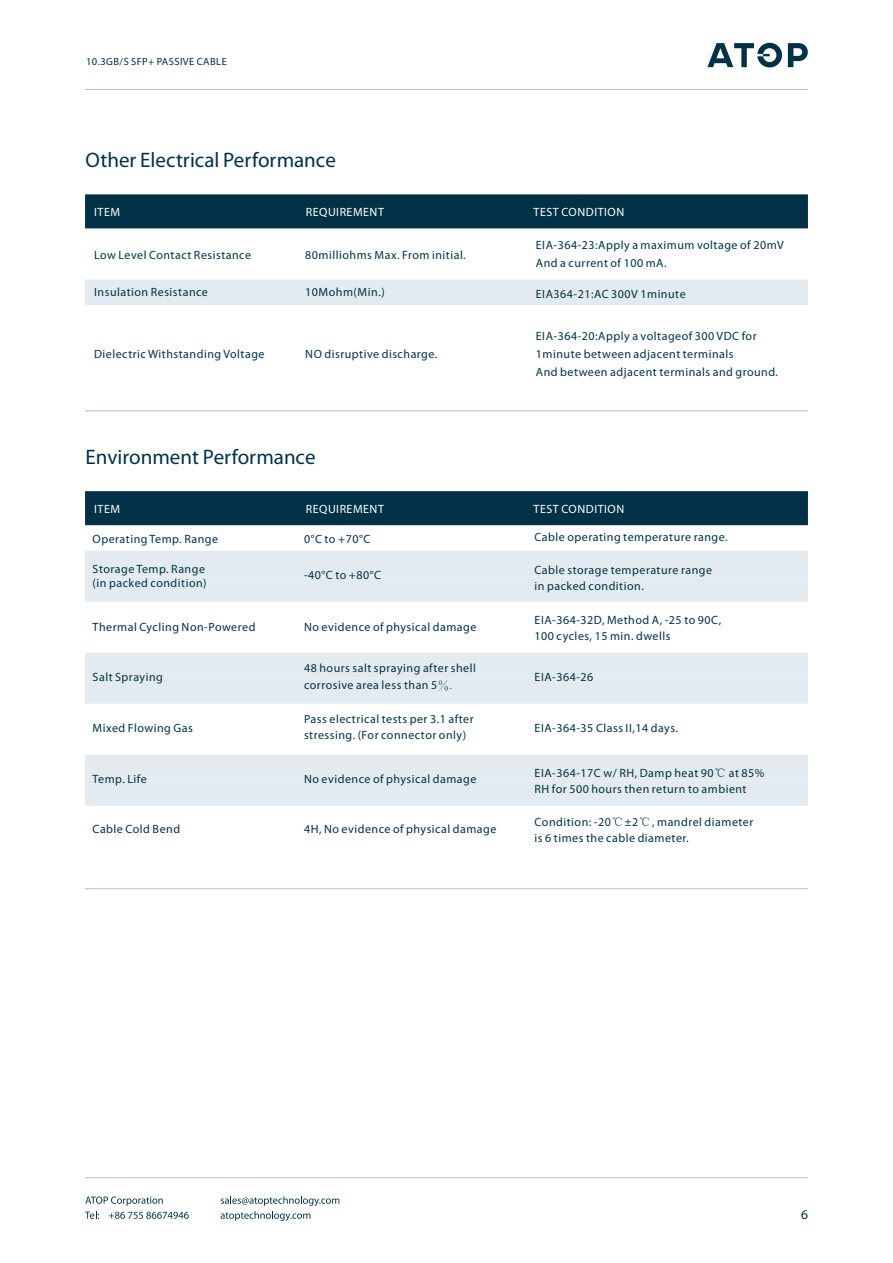
<style>
.page{position:relative;width:893px;height:1263px;background:#fff}
.page>*{position:absolute;margin:0;border:0;box-sizing:border-box;transform-origin:0 0}
.t1{font:21px "Myriad Pro";color:#003146}
.t2{font:13.5px "Myriad Pro";color:#003146}
.t3{font:12px/16.2px "Myriad Pro";letter-spacing:.04em;color:#003146}
.t4{font:12px "Myriad Pro";letter-spacing:.04em;color:#fff}
.t5{font:10.5px "Myriad Pro";letter-spacing:.04em;color:#003146}
.s1{font-family:"Adobe Song Std";font-weight:300}
.s2{font-family:"Sim Sun"}
</style>
<div class="page">
<div style="left:85px;top:755px;width:723px;height:51px;background:#e4ebf0"></div>
<svg style="left:85px;top:551px;width:723px;height:153px"></svg>
<div style="left:85px;top:194px;width:723px;height:34px;background:#003146"></div>
<div style="left:85px;top:279px;width:723px;height:26px;background:#e4ebf0"></div>
<hr style="left:85px;top:411px;width:723px;height:1px;background:#aec1cd">
<div style="left:85px;top:491px;width:723px;height:34px;background:#003146"></div>
<hr style="left:85px;top:888px;width:723px;height:1px;background:#aec1cd">
<hr style="left:85px;top:89px;width:723px;height:1px;background:#aec1cd">
<svg style="left:707px;top:43px;width:101px;height:24px"></svg>
<hr style="left:85px;top:1177px;width:723px;height:1px;background:#b0c1cd">
<svg style="left:85px;top:1196px;width:104px;height:23px"></svg>
<svg style="left:221px;top:1196px;width:118px;height:25px"></svg>
<p class="t5" style="left:86px;top:57px;width:142px">10.3GB/S SFP+ PASSIVE CABLE</p>
<h1 class="t1" style="left:86px;top:151px;width:252px">Other Electrical Performance</h1>
<p class="t4" style="left:94px;top:207px;width:27px">ITEM</p>
<p class="t4" style="left:306px;top:207px;width:80px">REQUIREMENT</p>
<p class="t4" style="left:534px;top:207px;width:92px">TEST CONDITION</p>
<p class="t3" style="left:94px;top:248px;width:158px">Low Level Contact Resistance</p>
<p class="t3" style="left:94px;top:285px;width:115px">Insulation Resistance</p>
<p class="t3" style="left:536px;top:237px;width:249px;line-height:18.1px">EIA-364-23:Apply a maximum voltage of 20mV<br>And a current of 100 mA.</p>
<p class="t3" style="left:536px;top:287px;width:151px">EIA364-21:AC 300V 1minute</p>
<p class="t3" style="left:536px;top:328px;width:244px;line-height:18.1px">EIA-364-20:Apply a voltageof 300 VDC for<br>1minute between adjacent terminals<br>And between adjacent terminals and ground.</p>
<p class="t3" style="left:305px;top:248px;width:162px">80milliohms Max. From initial.</p>
<p class="t3" style="left:305px;top:285px;width:81px">10Mohm(Min.)</p>
<p class="t3" style="left:94px;top:346px;width:172px">Dielectric Withstanding Voltage</p>
<p class="t3" style="left:305px;top:346px;width:134px">NO disruptive discharge.</p>
<h1 class="t1" style="left:86px;top:448px;width:231px">Environment Performance</h1>
<p class="t4" style="left:94px;top:504px;width:27px">ITEM</p>
<p class="t4" style="left:306px;top:504px;width:80px">REQUIREMENT</p>
<p class="t4" style="left:534px;top:504px;width:92px">TEST CONDITION</p>
<p class="t3" style="left:93px;top:531px;width:127px">Operating Temp. Range</p>
<p class="t3" style="left:93px;top:563px;width:116px;line-height:13.6px">Storage Temp. Range (in packed condition)</p>
<p class="t3" style="left:93px;top:619px;width:164px">Thermal Cycling Non-Powered</p>
<p class="t3" style="left:93px;top:670px;width:72px">Salt Spraying</p>
<p class="t3" style="left:93px;top:721px;width:102px">Mixed Flowing Gas</p>
<p class="t3" style="left:93px;top:772px;width:56px">Temp. Life</p>
<p class="t3" style="left:93px;top:822px;width:89px">Cable Cold Bend</p>
<p class="t3" style="left:304px;top:532px;width:68px">0°C to +70°C</p>
<p class="t3" style="left:304px;top:568px;width:79px">-40°C to +80°C</p>
<p class="t3" style="left:304px;top:620px;width:174px">No evidence of physical damage</p>
<p class="t3" style="left:304px;top:661px;width:173px">48 hours salt spraying after shell corrosive area less than 5<span class="s1">％.</span></p>
<p class="t3" style="left:304px;top:712px;width:171px">Pass electrical tests per 3.1 after stressing. (For connector only)</p>
<p class="t3" style="left:304px;top:772px;width:174px">No evidence of physical damage</p>
<p class="t3" style="left:304px;top:822px;width:194px">4H, No evidence of physical damage</p>
<p class="t3" style="left:535px;top:529px;width:195px">Cable operating temperature range.</p>
<p class="t3" style="left:535px;top:563px;width:179px">Cable storage temperature range in packed condition.</p>
<p class="t3" style="left:535px;top:613px;width:188px">EIA-364-32D, Method A, -25 to 90C,<br>100 cycles, 15 min. dwells</p>
<p class="t3" style="left:535px;top:670px;width:60px">EIA-364-26</p>
<p class="t3" style="left:535px;top:721px;width:145px">EIA-364-35 Class II,14 days.</p>
<p class="t3" style="left:535px;top:765px;width:231px">EIA-364-17C w/ RH, Damp heat 90<span class="s2">℃</span> at 85%<br>RH for 500 hours then return to ambient</p>
<p class="t3" style="left:535px;top:815px;width:220px">Condition: -20<span class="s2">℃</span>±2<span class="s2">℃</span>, mandrel diameter is 6 times the cable diameter.</p>
<p class="t2" style="left:801px;top:1208px;width:8px">6</p>
</div>
